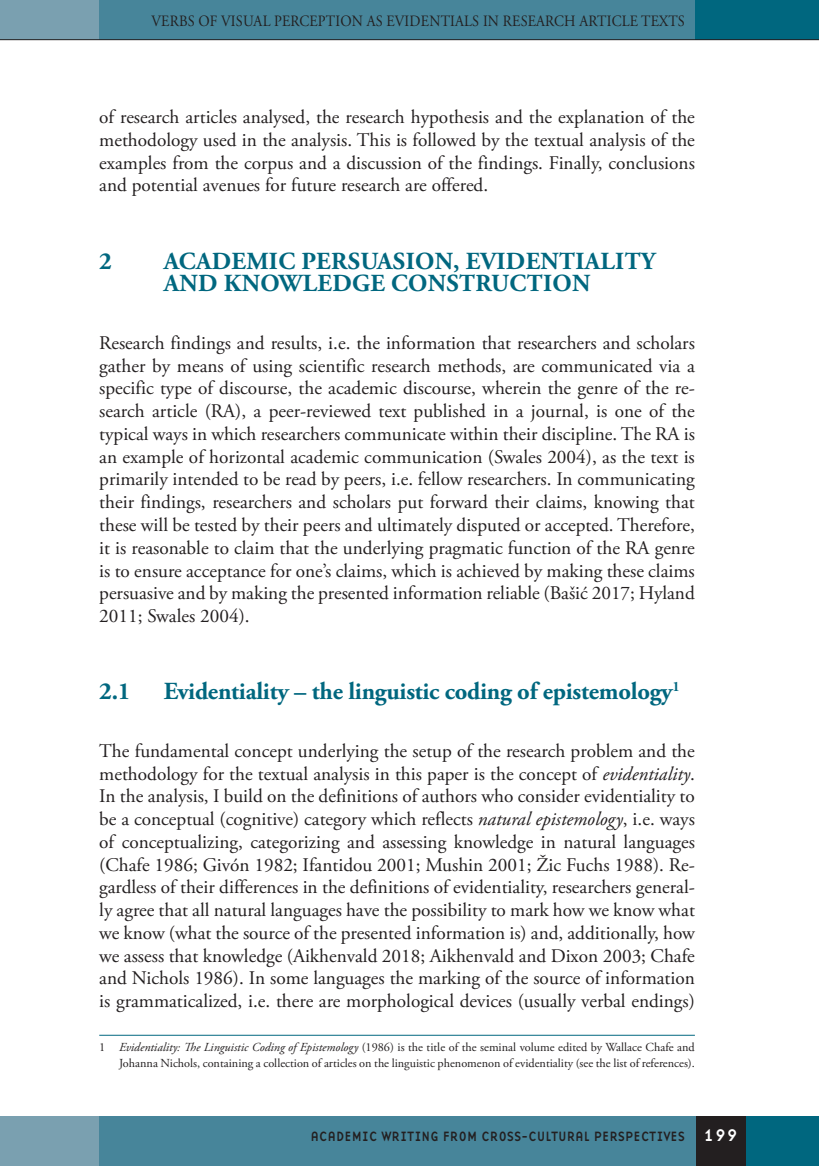
<style>
.page{position:relative;width:819px;height:1166px;background:#fff}
.page>*{position:absolute;margin:0;border:0;box-sizing:border-box;transform-origin:0 0}
.R_Naslov_-_Prva_rave{font:700 24.5px/22.8px "Adobe Garamond Pro";letter-spacing:.015em;color:#00677f}
.R_Naslov_-_Druga_rav{font:700 24.5px "Adobe Garamond Pro";letter-spacing:-.01em;color:#00677f}
.Navaden{font:19.25px/22.8px "Adobe Garamond Pro";color:#231f20;text-align:justify}
.t1{font:15.75px "Adobe Garamond Pro";letter-spacing:.015em;color:#231f20;scale:.9 1}
.t2{font:14px "Base Nine";letter-spacing:-.01em;color:#231f20;scale:.93 1}
.opombe{font:12.25px/15.8px "Adobe Garamond Pro";color:#231f20;text-align:right}
.s1{font-style:italic}
.s2{font-size:17.5px;color:#fff}
</style>
<div class="page">
<div style="left:99px;top:0;width:596px;height:40px;background:#47859a"></div>
<div style="left:0;top:0;width:99px;height:40px;background:#7aa0b0"></div>
<div style="left:694px;top:0;width:124px;height:40px;background:#00677f"></div>
<hr style="left:0;top:39px;width:818px;height:1px;background:#231f20">
<div style="left:74px;top:1116px;width:622px;height:50px;background:#47859a"></div>
<div style="left:0;top:1116px;width:99px;height:50px;background:#7aa0b0"></div>
<div style="left:745px;top:1116px;width:73px;height:50px;background:#00677f"></div>
<div style="left:695px;top:1116px;width:50px;height:50px;background:#231f20"></div>
<hr style="left:99px;top:1035px;width:595px;height:1px;background:#00677f">
<p class="t1" style="left:151px;top:11px;width:594px">VERBS OF VISUAL PERCEPTION AS EVIDENTIALS IN RESEARCH ARTICLE TEXTS</p>
<p class="Navaden" style="left:99px;top:106px;width:597px">of research articles analysed, the research hypothesis and the explanation of the methodology used in the analysis. This is followed by the textual analysis of the examples from the corpus and a discussion of the findings. Finally, conclusions and potential avenues for future research are offered.</p>
<p class="R_Naslov_-_Prva_rave" style="left:99px;top:250px;width:14px">2</p>
<p class="R_Naslov_-_Prva_rave" style="left:164px;top:250px;width:493px">ACADEMIC PERSUASION, EVIDENTIALITY<br>AND KNOWLEDGE CONSTRUCTION</p>
<p class="Navaden" style="left:99px;top:332px;width:597px">Research findings and results, i.e. the information that researchers and scholars gather by means of using scientific research methods, are communicated via a specific type of discourse, the academic discourse, wherein the genre of the re&shy;search article (RA), a peer-reviewed text published in a journal, is one of the typical ways in which researchers communicate within their discipline. The RA is an example of horizontal academic communication (Swales 2004), as the text is primarily intended to be read by peers, i.e. fellow researchers. In communicating their findings, researchers and scholars put forward their claims, knowing that these will be tested by their peers and ultimately disputed or accepted. Therefore, it is reasonable to claim that the underlying pragmatic function of the RA genre is to ensure acceptance for one’s claims, which is achieved by making these claims persuasive and by making the presented information reliable (Bašić 2017; Hyland 2011; Swales 2004).</p>
<p class="R_Naslov_-_Druga_rav" style="left:99px;top:677px;width:33px">2.1</p>
<p class="R_Naslov_-_Druga_rav" style="left:164px;top:677px;width:517px">Evidentiality – the linguistic coding of epistemology<sup>1</sup></p>
<p class="Navaden" style="left:99px;top:740px;width:597px">The fundamental concept underlying the setup of the research problem and the methodology for the textual analysis in this paper is the concept of <span class="s1">evidentiality</span>.<br>In the analysis, I build on the definitions of authors who consider evidentiality to be a conceptual (cognitive) category which reflects <span class="s1">natural epistemology</span>, i.e. ways of conceptualizing, categorizing and assessing knowledge in natural languages (Chafe 1986; Givón 1982; Ifantidou 2001; Mushin 2001; Žic Fuchs 1988). Re&shy;gardless of their differences in the definitions of evidentiality, researchers general&shy;ly agree that all natural languages have the possibility to mark how we know what we know (what the source of the presented information is) and, additionally, how we assess that knowledge (Aikhenvald 2018; Aikhenvald and Dixon 2003; Chafe and Nichols 1986). In some languages the marking of the source of information is grammaticalized, i.e. there are morphological devices (usually verbal endings)</p>
<p class="opombe" style="left:99px;top:1039px;width:597px">1 <span class="s1">Evidentiality: The Linguistic Coding of Epistemology</span> (1986) is the title of the seminal volume edited by Wallace Chafe and<br>Johanna Nichols, containing a collection of articles on the linguistic phenomenon of evidentiality (see the list of references).</p>
<p class="t2" style="left:310px;top:1126px;width:461px">ACADEMIC WRITING FROM CROSS-CULTURAL PERSPECTIVES <span class="s2">199</span></p>
</div>
